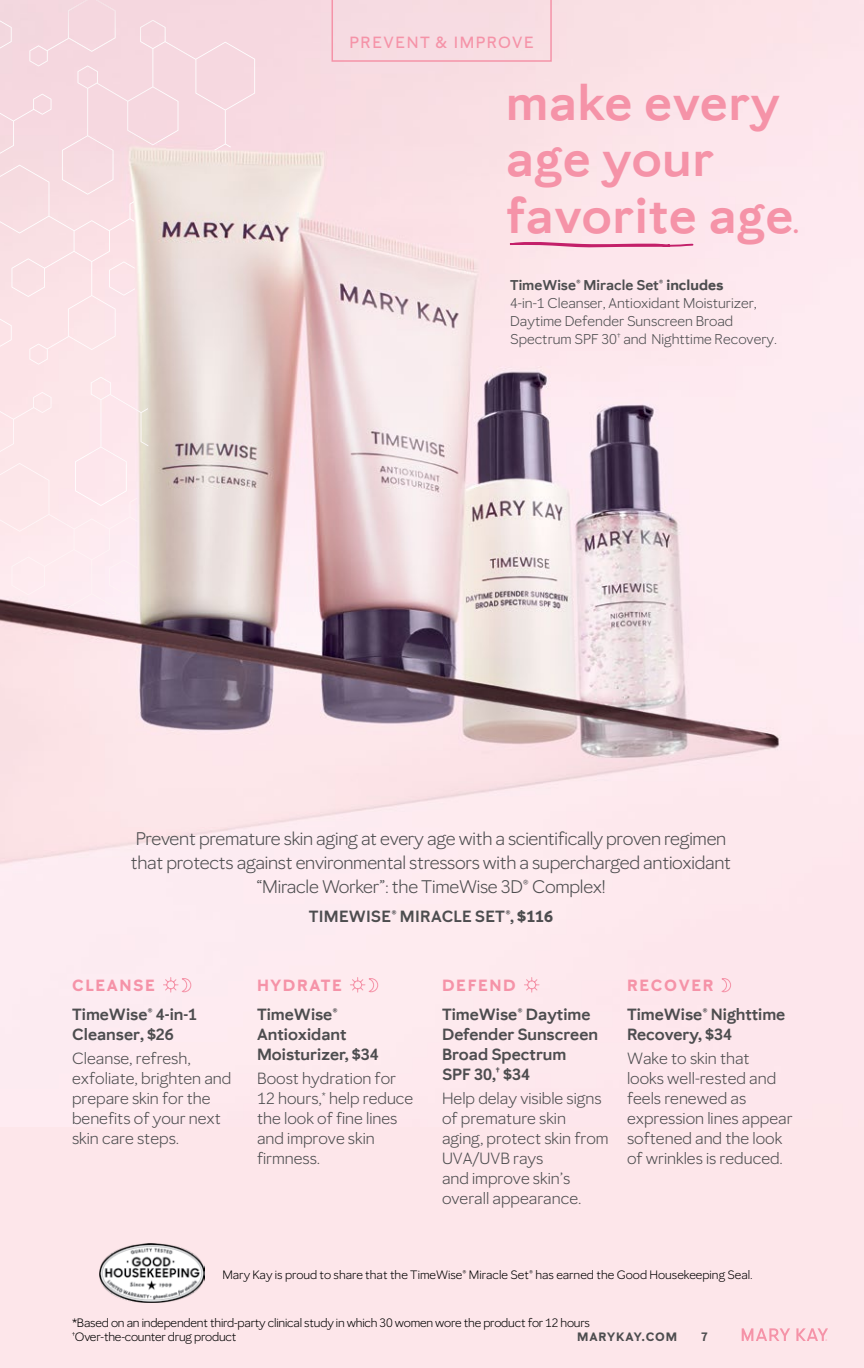
<style>
.page{position:relative;width:864px;height:1368px;background:#fde6ea}
.page>*{position:absolute;margin:0;border:0;box-sizing:border-box;transform-origin:0 0}
.Section_Header{font:600 48.4px/56.4px "Mary Kay Sans";letter-spacing:.025em;color:#f593a8}
.Price_Listing{font:18px/24px "Mary Kay Sans";letter-spacing:-.015em;color:#4d4d4f;text-align:center}
.Product_Description_Copy{font:16px/20px "Mary Kay Sans";color:#4d4d4f}
.Subhead_B{font:600 16px/20px "Mary Kay Sans";color:#4d4d4f}
.Paragraph_Style_5{font:600 16px "Mary Kay Sans";letter-spacing:.015em;color:#4d4d4f}
.Regimen_Header{font:500 16px "Mary Kay Sans";letter-spacing:.1em;color:#f593a8}
.Subhead_B-2{font:700 16px "Mary Kay Sans";letter-spacing:.1em;color:#f593a8}
.Product_Description_Copy-2{font:700 16px "Mary Kay Sans";letter-spacing:.1em;color:#f593a8}
.Product_Description_Copy-3{font:14px/18px "Mary Kay Sans";color:#4d4d4f}
.Footnote{font:12px "Mary Kay Sans";letter-spacing:-.015em;color:#000}
.Product_Description_Copy-4{font:12px "Mary Kay Sans";color:#000}
.t1{font:700 12px "Mary Kay Sans";letter-spacing:.08em;color:#4d4d4f}
.s1{font-size:24px}
.s2{font-weight:600}
.s3{font-weight:700}
</style>
<div class="page">
<img style="left:1px;top:0;width:778px;height:869px">
<svg style="left:0;top:0;width:255px;height:365px"></svg>
<svg style="left:463px;top:240px;width:231px;height:8px"></svg>
<svg style="left:0;top:377px;width:350px;height:246px"></svg>
<svg style="left:742px;top:1328px;width:48px;height:13px"></svg>
<svg style="left:796px;top:1328px;width:32px;height:13px"></svg>
<svg style="left:163px;top:977px;width:29px;height:16px"></svg>
<svg style="left:350px;top:977px;width:29px;height:16px"></svg>
<svg style="left:524px;top:977px;width:16px;height:16px"></svg>
<svg style="left:721px;top:978px;width:10px;height:15px"></svg>
<img style="left:99px;top:1244px;width:105px;height:58px">
<div style="left:332px;top:0;width:220px;height:62px;background:#f7dce2"></div>
<p class="Regimen_Header" style="left:349px;top:33px;width:186px">PREVENT &amp; IMPROVE</p>
<p class="Section_Header" style="left:506px;top:74px;width:294px">make every age your favorite age<span class="s1">.</span></p>
<p class="Product_Description_Copy-3" style="left:510px;top:276px;width:268px"><span class="s2">TimeWise® Miracle Set®</span> <span class="s3">includes<br></span>4-in-1 Cleanser, Antioxidant Moisturizer, Daytime Defender Sunscreen Broad Spectrum SPF 30<sup>†</sup> and Nighttime Recovery.</p>
<p class="Price_Listing" style="left:131px;top:826px;width:602px">Prevent premature skin aging at every age with a scientifically proven regimen that protects against environmental stressors with a supercharged antioxidant “Miracle Worker”: the TimeWise 3D® Complex!</p>
<p class="Paragraph_Style_5" style="left:309px;top:906px;width:246px">TIMEWISE® MIRACLE SET®, <span class="s3">$116</span></p>
<p class="Subhead_B-2" style="left:72px;top:975px;width:84px">CLEANSE</p>
<p class="Subhead_B" style="left:72px;top:1004px;width:127px">TimeWise® 4-in-1<br>Cleanser, $26</p>
<p class="Product_Description_Copy" style="left:72px;top:1049px;width:161px">Cleanse, refresh, exfoliate, brighten and prepare skin for the benefits of your next skin care steps.</p>
<p class="Subhead_B-2" style="left:257px;top:975px;width:86px">HYDRATE</p>
<p class="Subhead_B" style="left:257px;top:1004px;width:123px">TimeWise®<br>Antioxidant<br>Moisturizer, $34</p>
<p class="Product_Description_Copy" style="left:257px;top:1069px;width:158px">Boost hydration for<br>12 hours,<sup>*</sup> help reduce the look of fine lines and improve skin firmness.</p>
<p class="Product_Description_Copy-2" style="left:442px;top:975px;width:75px">DEFEND</p>
<p class="Subhead_B" style="left:442px;top:1004px;width:157px">TimeWise® Daytime<br>Defender Sunscreen<br>Broad Spectrum<br>SPF 30,<sup>†</sup> $34</p>
<p class="Product_Description_Copy" style="left:442px;top:1089px;width:168px">Help delay visible signs of premature skin aging, protect skin from<br>UVA/UVB rays<br>and improve skin’s overall appearance.</p>
<p class="Product_Description_Copy-2" style="left:627px;top:975px;width:88px">RECOVER</p>
<p class="Subhead_B" style="left:627px;top:1004px;width:160px">TimeWise® Nighttime<br>Recovery, $34</p>
<p class="Product_Description_Copy" style="left:627px;top:1049px;width:167px">Wake to skin that<br>looks well-rested and feels renewed as expression lines appear softened and the look of wrinkles is reduced.</p>
<p class="Product_Description_Copy-4" style="left:222px;top:1267px;width:532px">Mary Kay is proud to share that the TimeWise® Miracle Set® has earned the Good Housekeeping Seal.</p>
<p class="Footnote" style="left:72px;top:1316px;width:520px">*Based on an independent third-party clinical study in which 30 women wore the product for 12 hours</p>
<p class="Footnote" style="left:72px;top:1330px;width:166px"><sup>†</sup>Over-the-counter drug product</p>
<p class="t1" style="left:577px;top:1329px;width:102px">MARYKAY.COM</p>
<p class="t1" style="left:701px;top:1329px;width:8px">7</p>
</div>
